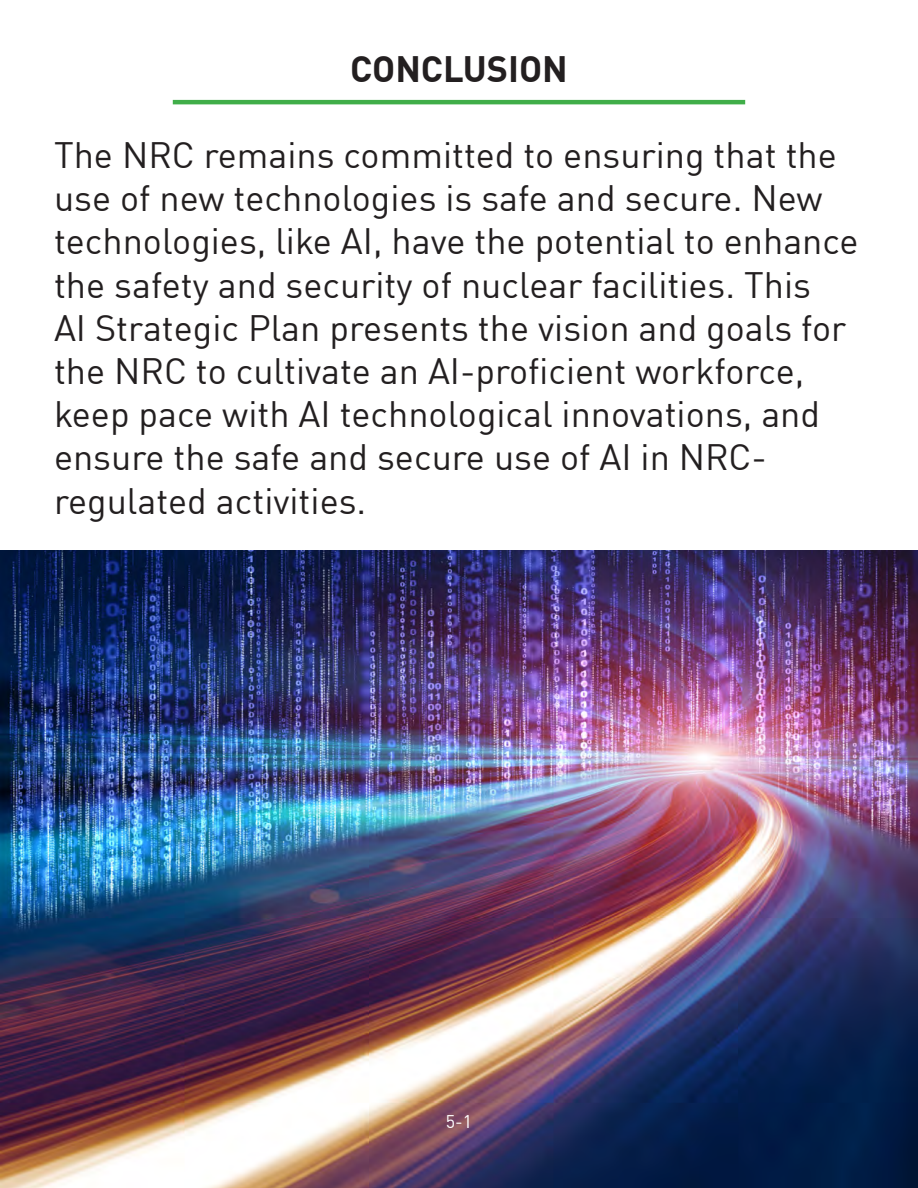
<style>
.page{position:relative;width:918px;height:1188px;background:#fff}
.page>*{position:absolute;margin:0;border:0;box-sizing:border-box;transform-origin:0 0}
.t1{font:36px/43.2px "DIN Offc";color:#231f20}
.Paragraph_Style_1{font:700 36px "DIN Offc";color:#231f20}
.t2{font:18px "DIN Offc";color:#fff}
</style>
<div class="page">
<hr style="left:173px;top:100px;width:572px;height:4px;background:#40ae49">
<img style="left:0;top:551px;width:918px;height:637px">
<p class="Paragraph_Style_1" style="left:350px;top:45px;width:219px">CONCLUSION</p>
<p class="t1" style="left:54px;top:133px;width:806px">The NRC remains committed to ensuring that the use of new technologies is safe and secure. New technologies, like AI, have the potential to enhance the safety and security of nuclear facilities. This<br>AI Strategic Plan presents the vision and goals for the NRC to cultivate an AI-proficient workforce, keep pace with AI technological innovations, and ensure the safe and secure use of AI in NRC&shy;regulated activities.</p>
<p class="t2" style="left:446px;top:1110px;width:28px">5-1</p>
</div>
